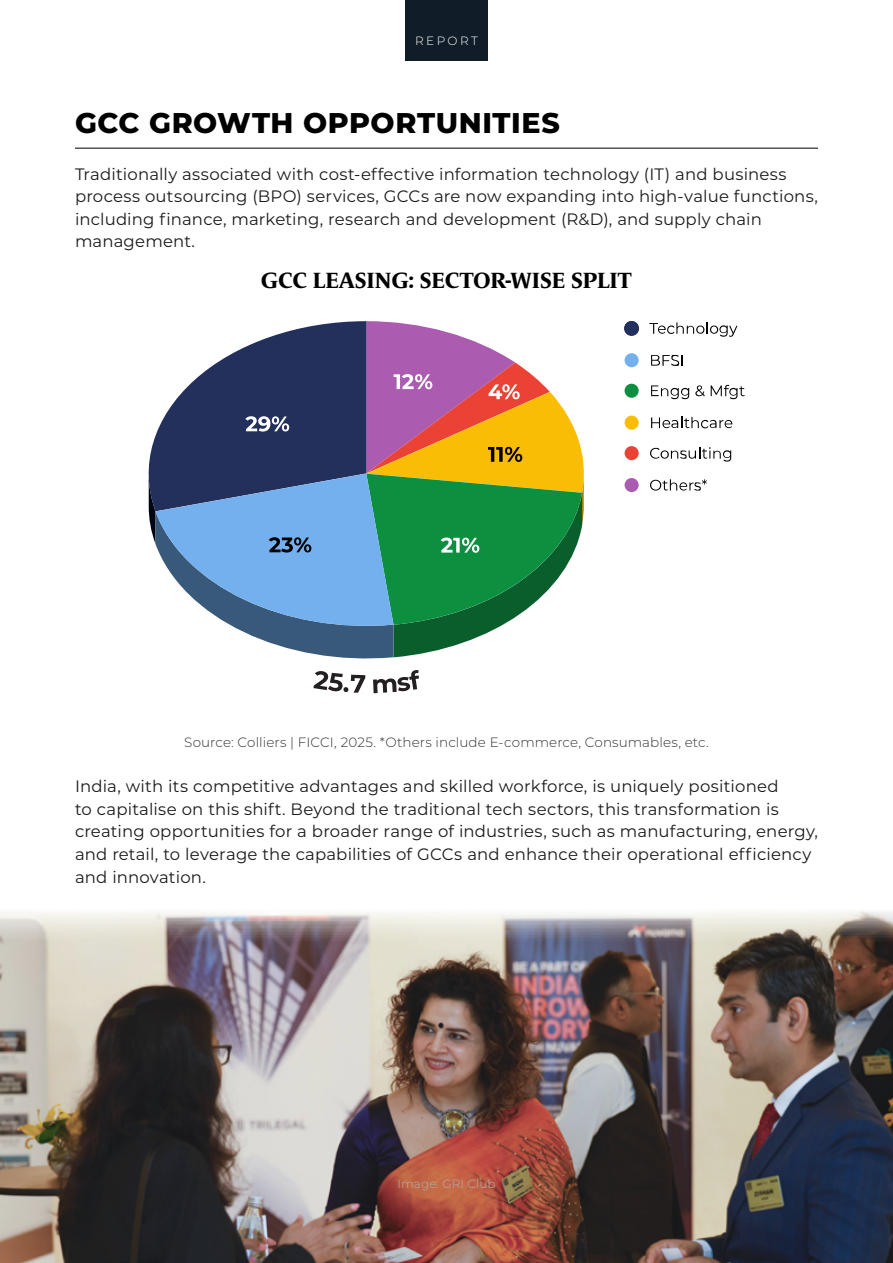
<style>
.page{position:relative;width:893px;height:1263px;background:#fff}
.page>*{position:absolute;margin:0;border:0;box-sizing:border-box;transform-origin:0 0}
.t1{font:800 28.5px "Montserrat";letter-spacing:.02em;color:#000}
.t2{font:700 22.5px "Le Monde Journal Std";color:#000}
.t3{font:16.5px/22.5px "Montserrat";letter-spacing:.01em;color:#1a1a1a}
.t4{font:300 13.5px "Montserrat";letter-spacing:.01em;color:#333}
.t5{font:300 12px "Montserrat";letter-spacing:.01em;color:#b3b3b3}
.t6{font:300 12px "Montserrat";letter-spacing:.2em;color:#fff}
</style>
<div class="page">
<div style="left:405px;top:0;width:83px;height:60px;background:#101d29"></div>
<hr style="left:75px;top:148px;width:743px;height:1px;background:#1a1a1a">
<div style="left:625px;top:478px;width:14px;height:14px;background:#ab5cb0;border-radius:50%"></div>
<svg style="left:650px;top:479px;width:57px;height:12px"></svg>
<div style="left:625px;top:446px;width:14px;height:14px;background:#eb4236;border-radius:50%"></div>
<svg style="left:650px;top:447px;width:81px;height:15px"></svg>
<div style="left:625px;top:416px;width:14px;height:14px;background:#fabd05;border-radius:50%"></div>
<svg style="left:651px;top:417px;width:81px;height:11px"></svg>
<div style="left:625px;top:384px;width:14px;height:14px;background:#0d8f40;border-radius:50%"></div>
<svg style="left:651px;top:385px;width:38px;height:14px"></svg>
<svg style="left:695px;top:385px;width:10px;height:11px"></svg>
<svg style="left:711px;top:385px;width:33px;height:14px"></svg>
<div style="left:625px;top:353px;width:14px;height:14px;background:#73b0ed;border-radius:50%"></div>
<svg style="left:651px;top:354px;width:32px;height:12px"></svg>
<svg style="left:649px;top:322px;width:88px;height:15px"></svg>
<svg style="left:149px;top:322px;width:435px;height:371px"></svg>
<img style="left:0;top:911px;width:893px;height:352px">
<div style="left:624px;top:321px;width:15px;height:15px;background:#24305c;border-radius:50%"></div>
<p class="t6" style="left:415px;top:33px;width:64px">REPORT</p>
<h1 class="t1" style="left:75px;top:102px;width:486px">GCC GROWTH OPPORTUNITIES</h1>
<p class="t3" style="left:75px;top:162px;width:744px">Traditionally associated with cost-effective information technology (IT) and business process outsourcing (BPO) services, GCCs are now expanding into high-value functions, including finance, marketing, research and development (R&amp;D), and supply chain management.</p>
<h2 class="t2" style="left:261px;top:267px;width:372px">GCC LEASING: SECTOR-WISE SPLIT</h2>
<p class="t4" style="left:184px;top:732px;width:526px">Source: Colliers | FICCI, 2025. *Others include E-commerce, Consumables, etc.</p>
<p class="t3" style="left:75px;top:775px;width:744px">India, with its competitive advantages and skilled workforce, is uniquely positioned<br>to capitalise on this shift. Beyond the traditional tech sectors, this transformation is creating opportunities for a broader range of industries, such as manufacturing, energy, and retail, to leverage the capabilities of GCCs and enhance their operational efficiency and innovation.</p>
<p class="t5" style="left:397px;top:1175px;width:100px">Image: GRI Club</p>
</div>
